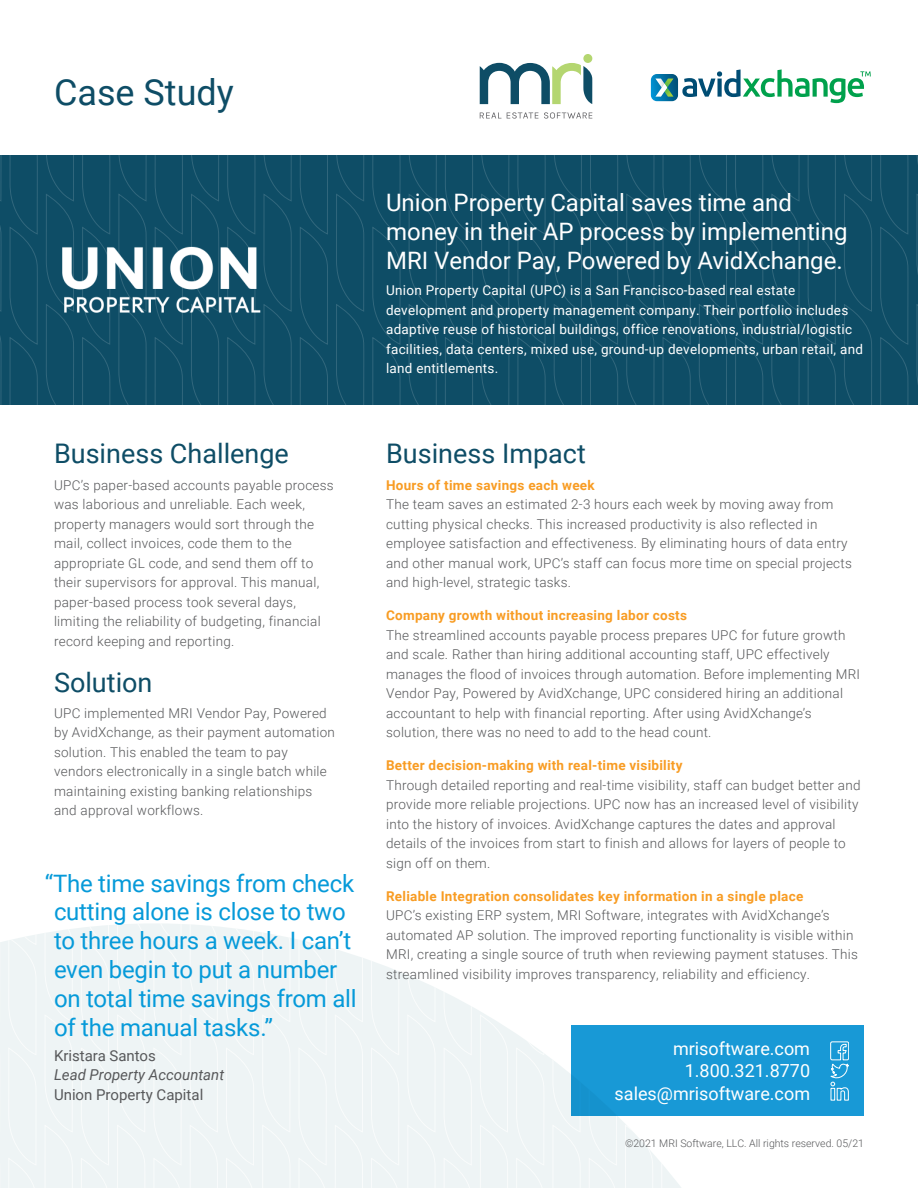
<style>
.page{position:relative;width:918px;height:1188px;background:#fff}
.page>*{position:absolute;margin:0;border:0;box-sizing:border-box;transform-origin:0 0}
.t1{font:36px "Roboto";color:#0e4d66}
.t2{font:27px "Roboto";color:#0e4d66}
.t3{font:24px/28.8px "Roboto";letter-spacing:-.01em;color:#069ad9}
.t4{font:24px/28.8px "Roboto";color:#fff}
.t5{font:18px/22.5px "Roboto";color:#fff;text-align:right}
.t6{font:15px "Roboto";color:#57585a}
.t7{font:italic 15px "Roboto";color:#57585a}
.t8{font:300 13.5px/19.5px "Roboto";letter-spacing:.02em;color:#57585a}
.t9{font:13.5px/19.5px "Roboto";letter-spacing:.02em;color:#fff}
.t10{font:700 13.5px "Roboto";letter-spacing:.02em;color:#f89c23}
.t11{font:300 10.5px "Roboto";color:#57585a}
</style>
<div class="page">
<div style="left:0;top:155px;width:918px;height:250px;background:#0e4d66"></div>
<svg style="left:0;top:155px;width:2px;height:250px"></svg>
<svg style="left:9px;top:155px;width:29px;height:250px"></svg>
<svg style="left:46px;top:155px;width:28px;height:250px"></svg>
<svg style="left:82px;top:155px;width:28px;height:250px"></svg>
<svg style="left:118px;top:155px;width:29px;height:250px"></svg>
<svg style="left:154px;top:155px;width:29px;height:250px"></svg>
<svg style="left:191px;top:155px;width:28px;height:250px"></svg>
<svg style="left:227px;top:155px;width:29px;height:250px"></svg>
<svg style="left:263px;top:155px;width:29px;height:250px"></svg>
<svg style="left:300px;top:155px;width:28px;height:250px"></svg>
<svg style="left:336px;top:155px;width:28px;height:250px"></svg>
<svg style="left:372px;top:155px;width:29px;height:250px"></svg>
<svg style="left:408px;top:155px;width:29px;height:250px"></svg>
<svg style="left:445px;top:155px;width:28px;height:250px"></svg>
<svg style="left:481px;top:155px;width:28px;height:250px"></svg>
<svg style="left:517px;top:155px;width:29px;height:250px"></svg>
<svg style="left:554px;top:155px;width:28px;height:250px"></svg>
<svg style="left:590px;top:155px;width:28px;height:250px"></svg>
<svg style="left:626px;top:155px;width:29px;height:250px"></svg>
<svg style="left:662px;top:155px;width:29px;height:250px"></svg>
<svg style="left:699px;top:155px;width:28px;height:250px"></svg>
<svg style="left:735px;top:155px;width:28px;height:250px"></svg>
<svg style="left:771px;top:155px;width:29px;height:250px"></svg>
<svg style="left:807px;top:155px;width:29px;height:250px"></svg>
<svg style="left:844px;top:155px;width:28px;height:250px"></svg>
<svg style="left:880px;top:155px;width:29px;height:250px"></svg>
<svg style="left:916px;top:155px;width:2px;height:229px"></svg>
<svg style="left:480px;top:113px;width:21px;height:5px"></svg>
<svg style="left:507px;top:112px;width:31px;height:7px"></svg>
<svg style="left:544px;top:112px;width:48px;height:7px"></svg>
<div style="left:583px;top:54px;width:9px;height:9px;background:#b4d670;border-radius:50%"></div>
<svg style="left:480px;top:63px;width:112px;height:41px"></svg>
<svg style="left:651px;top:69px;width:220px;height:34px"></svg>
<svg style="left:1px;top:924px;width:769px;height:264px;fill:#eef4f5"></svg>
<svg style="left:0;top:942px;width:1px;height:246px"></svg>
<div style="left:8px;top:924px;width:29px;height:264px;background:#eef4f5"></div>
<div style="left:44px;top:924px;width:29px;height:264px;background:#eef4f5"></div>
<svg style="left:81px;top:924px;width:28px;height:264px;background:#eff4f5"></svg>
<div style="left:117px;top:924px;width:28px;height:264px;background:#eef4f5"></div>
<div style="left:153px;top:924px;width:29px;height:264px;background:#eef4f5"></div>
<div style="left:190px;top:924px;width:28px;height:264px;background:#eef4f5"></div>
<svg style="left:226px;top:924px;width:28px;height:264px;background:#eff4f5"></svg>
<div style="left:262px;top:924px;width:29px;height:264px;background:#eef4f5"></div>
<svg style="left:298px;top:924px;width:29px;height:264px"></svg>
<svg style="left:335px;top:924px;width:28px;height:264px"></svg>
<svg style="left:371px;top:924px;width:28px;height:264px"></svg>
<svg style="left:407px;top:924px;width:29px;height:264px"></svg>
<svg style="left:443px;top:924px;width:29px;height:264px"></svg>
<svg style="left:480px;top:924px;width:28px;height:264px"></svg>
<svg style="left:516px;top:924px;width:29px;height:264px"></svg>
<svg style="left:552px;top:924px;width:29px;height:264px"></svg>
<svg style="left:589px;top:924px;width:28px;height:264px"></svg>
<svg style="left:625px;top:924px;width:28px;height:264px"></svg>
<svg style="left:661px;top:924px;width:29px;height:264px"></svg>
<svg style="left:697px;top:924px;width:29px;height:264px"></svg>
<svg style="left:734px;top:924px;width:28px;height:264px"></svg>
<div style="left:571px;top:1026px;width:293px;height:90px;background:#1899d6"></div>
<svg style="left:830px;top:1042px;width:19px;height:58px"></svg>
<img style="left:54px;top:239px;width:211px;height:82px">
<h1 class="t1" style="left:54px;top:67px;width:181px">Case Study</h1>
<h2 class="t2" style="left:54px;top:435px;width:236px">Business Challenge</h2>
<p class="t8" style="left:54px;top:475px;width:281px">UPC’s paper-based accounts payable process was laborious and unreliable. Each week, property managers would sort through the mail, collect invoices, code them to the appropriate GL code, and send them off to their supervisors for approval. This manual, paper-based process took several days, limiting the reliability of budgeting, financial record keeping and reporting.</p>
<h2 class="t2" style="left:54px;top:663px;width:100px">Solution</h2>
<p class="t8" style="left:54px;top:703px;width:283px">UPC implemented MRI Vendor Pay, Powered by AvidXchange, as their payment automation solution. This enabled the team to pay vendors electronically in a single batch while maintaining existing banking relationships and approval workflows.</p>
<h3 class="t3" style="left:54px;top:868px;width:304px;text-indent:-9px">“The time savings from check cutting alone is close to two to three hours a week. I can’t even begin to put a number on total time savings from all of the manual tasks.”</h3>
<p class="t6" style="left:54px;top:1045px;width:103px">Kristara Santos</p>
<p class="t7" style="left:54px;top:1064px;width:172px">Lead Property Accountant</p>
<p class="t6" style="left:54px;top:1084px;width:151px">Union Property Capital</p>
<h3 class="t4" style="left:386px;top:188px;width:463px">Union Property Capital saves time and money in their AP process by implementing<br>MRI Vendor Pay, Powered by AvidXchange.</h3>
<p class="t9" style="left:386px;top:280px;width:478px">Union Property Capital (UPC) is a San Francisco-based real estate development and property management company. Their portfolio includes adaptive reuse of historical buildings, office renovations, industrial/logistic facilities, data centers, mixed use, ground-up developments, urban retail, and land entitlements.</p>
<h2 class="t2" style="left:386px;top:435px;width:201px">Business Impact</h2>
<p class="t10" style="left:386px;top:475px;width:210px">Hours of time savings each week</p>
<p class="t8" style="left:386px;top:494px;width:467px">The team saves an estimated 2-3 hours each week by moving away from cutting physical checks. This increased productivity is also reflected in employee satisfaction and effectiveness. By eliminating hours of data entry and other manual work, UPC’s staff can focus more time on special projects and high-level, strategic tasks.</p>
<p class="t10" style="left:386px;top:606px;width:302px">Company growth without increasing labor costs</p>
<p class="t8" style="left:386px;top:625px;width:476px">The streamlined accounts payable process prepares UPC for future growth and scale. Rather than hiring additional accounting staff, UPC effectively manages the flood of invoices through automation. Before implementing MRI Vendor Pay, Powered by AvidXchange, UPC considered hiring an additional accountant to help with financial reporting. After using AvidXchange’s solution, there was no need to add to the head count.</p>
<p class="t10" style="left:386px;top:756px;width:298px">Better decision-making with real-time visibility</p>
<p class="t8" style="left:386px;top:775px;width:476px">Through detailed reporting and real-time visibility, staff can budget better and provide more reliable projections. UPC now has an increased level of visibility into the history of invoices. AvidXchange captures the dates and approval details of the invoices from start to finish and allows for layers of people to sign off on them.</p>
<p class="t10" style="left:386px;top:886px;width:419px">Reliable Integration consolidates key information in a single place</p>
<p class="t8" style="left:386px;top:905px;width:473px">UPC’s existing ERP system, MRI Software, integrates with AvidXchange’s automated AP solution. The improved reporting functionality is visible within MRI, creating a single source of truth when reviewing payment statuses. This streamlined visibility improves transparency, reliability and efficiency.</p>
<h3 class="t5" style="left:615px;top:1036px;width:197px">mrisoftware.com<br>1.800.321.8770 sales@mrisoftware.com</h3>
<p class="t11" style="left:625px;top:1136px;width:240px">©2021 MRI Software, LLC. All rights reserved. 05/21</p>
</div>
